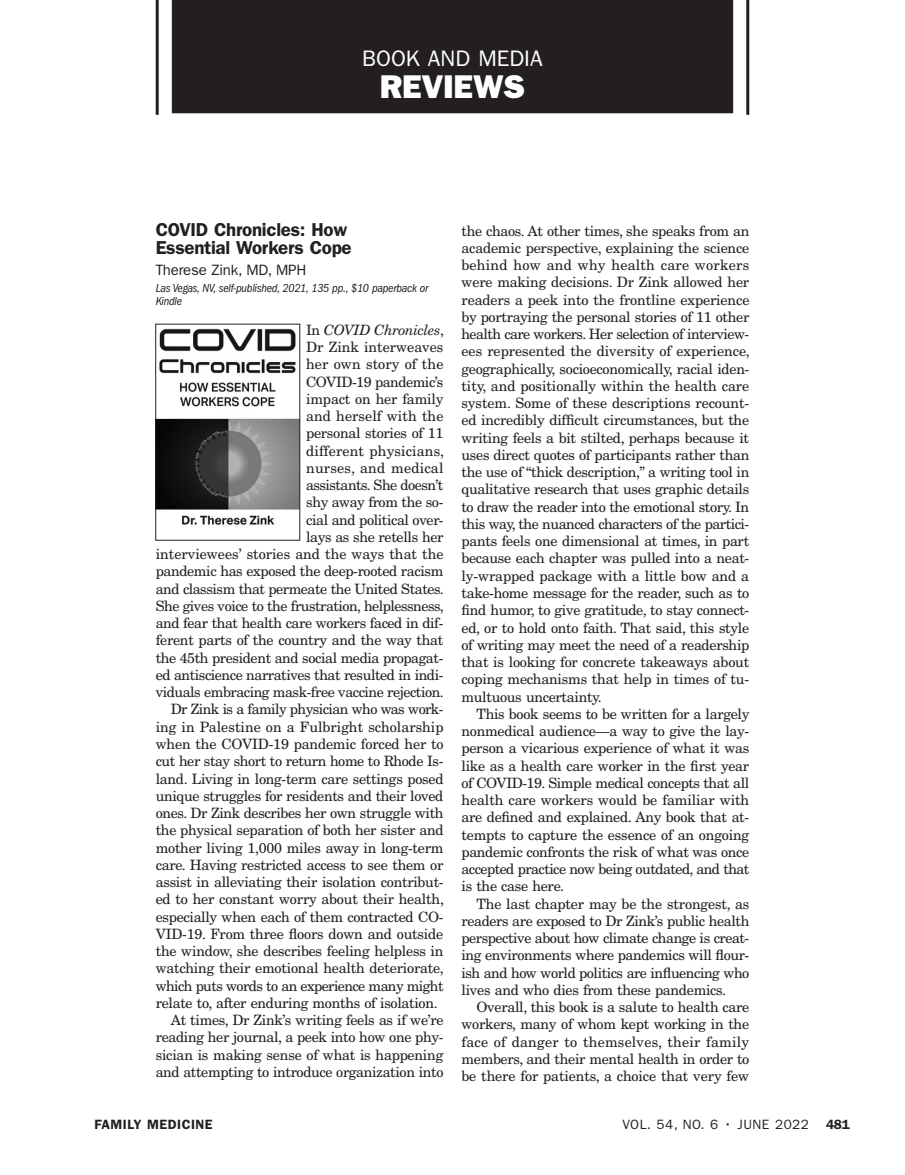
<style>
.page{position:relative;width:905px;height:1175px;background:#fff}
.page>*{position:absolute;margin:0;border:0;box-sizing:border-box;transform-origin:0 0}
.t1{font:33px "ITC Franklin Gothic Std Hvy";letter-spacing:-.005em;color:#fff}
.t2{font:22.5px "ITC Franklin Gothic Std";color:#fff}
.Reviews_Title{font:600 18.75px/18.8px "ITC Franklin Gothic Std";letter-spacing:-.015em;color:#231f20}
.Reviews_Author_of{font:15px "ITC Franklin Gothic Std";letter-spacing:-.015em;color:#231f20}
.Body_Text{font:14.25px/17.2px "New Century Schlbk LT Std";letter-spacing:-.02em;color:#231f20;text-align:justify}
.Body_Text_No_Inden{font:14.25px/17.2px "New Century Schlbk LT Std";letter-spacing:-.03em;color:#231f20;text-align:right}
.t3{font:13.5px "ITC Franklin Gothic Std";letter-spacing:.035em;color:#231f20}
.t4{font:600 13.5px "ITC Franklin Gothic Std";letter-spacing:.035em;color:#231f20}
.Reviews_Pub_Info{font:italic condensed 12px/13.5px "ITC Franklin Gothic Std";letter-spacing:-.02em;color:#231f20}
.s1{font-style:italic}
</style>
<div class="page">
<div style="left:172px;top:0;width:561px;height:113px;background:#231f20"></div>
<hr style="left:746px;top:0;width:3px;height:115px;background:#231f20">
<hr style="left:156px;top:0;width:3px;height:115px;background:#231f20">
<img style="left:157px;top:328px;width:141px;height:197px">
<div style="left:155px;top:324px;width:145px;height:216px;border:1px solid #231f20"></div>
<h2 class="t2" style="left:362px;top:45px;width:182px">BOOK AND MEDIA</h2>
<h1 class="t1" style="left:380px;top:67px;width:147px">REVIEWS</h1>
<p class="Reviews_Title" style="left:156px;top:220px;width:197px">COVID Chronicles: How<br>Essential Workers Cope</p>
<p class="Reviews_Author_of" style="left:156px;top:262px;width:152px">Therese Zink, MD, MPH</p>
<p class="Reviews_Pub_Info" style="left:156px;top:281px;width:274px">Las Vegas, NV, self-published, 2021, 135 pp., $10 paperback or<br>Kindle</p>
<p class="Body_Text_No_Inden" style="left:156px;top:321px;width:290px">In <span class="s1">COVID Chronicles</span>,<br>Dr Zink interweaves<br>her own story of the<br>COVID-19 pandemic’s<br>impact on her family<br>and herself with the<br>personal stories of 11<br>different physicians,<br>nurses, and medical<br>assistants. She doesn’t<br>shy away from the so-<br>cial and political over-<br>lays as she retells her<br>interviewees’ stories and the ways that the pandemic has exposed the deep-rooted racism and classism that permeate the United States.<br>She gives voice to the frustration, helplessness, and fear that health care workers faced in dif&shy;ferent parts of the country and the way that the 45th president and social media propagat&shy;ed antiscience narratives that resulted in indi&shy;viduals embracing mask-free vaccine rejection.</p>
<p class="Body_Text" style="left:156px;top:700px;width:290px;text-indent:15px">Dr Zink is a family physician who was work&shy;ing in Palestine on a Fulbright scholarship when the COVID-19 pandemic forced her to cut her stay short to return home to Rhode Is&shy;land. Living in long-term care settings posed unique struggles for residents and their loved ones. Dr Zink describes her own struggle with the physical separation of both her sister and mother living 1,000 miles away in long-term care. Having restricted access to see them or assist in alleviating their isolation contribut&shy;ed to her constant worry about their health, especially when each of them contracted CO-VID-19. From three floors down and outside the window, she describes feeling helpless in watching their emotional health deteriorate, which puts words to an experience many might relate to, after enduring months of isolation.</p>
<p class="Body_Text" style="left:156px;top:1011px;width:289px;text-indent:15px">At times, Dr Zink’s writing feels as if we’re reading her journal, a peek into how one phy&shy;sician is making sense of what is happening and attempting to introduce organization into</p>
<p class="Body_Text" style="left:461px;top:222px;width:290px">the chaos. At other times, she speaks from an academic perspective, explaining the science behind how and why health care workers were making decisions. Dr Zink allowed her readers a peek into the frontline experience by portraying the personal stories of 11 other health care workers. Her selection of interview&shy;ees represented the diversity of experience, geographically, socioeconomically, racial iden&shy;tity, and positionally within the health care system. Some of these descriptions recount&shy;ed incredibly difficult circumstances, but the writing feels a bit stilted, perhaps because it uses direct quotes of participants rather than the use of “thick description,” a writing tool in qualitative research that uses graphic details to draw the reader into the emotional story. In this way, the nuanced characters of the partici&shy;pants feels one dimensional at times, in part because each chapter was pulled into a neat&shy;ly-wrapped package with a little bow and a take-home message for the reader, such as to find humor, to give gratitude, to stay connect&shy;ed, or to hold onto faith. That said, this style of writing may meet the need of a readership that is looking for concrete takeaways about coping mechanisms that help in times of tu&shy;multuous uncertainty.</p>
<p class="Body_Text" style="left:461px;top:705px;width:289px;text-indent:15px">This book seems to be written for a largely nonmedical audience—a way to give the lay&shy;person a vicarious experience of what it was like as a health care worker in the first year of COVID-19. Simple medical concepts that all health care workers would be familiar with are defined and explained. Any book that at&shy;tempts to capture the essence of an ongoing pandemic confronts the risk of what was once accepted practice now being outdated, and that is the case here.</p>
<p class="Body_Text" style="left:461px;top:895px;width:289px;text-indent:15px">The last chapter may be the strongest, as readers are exposed to Dr Zink’s public health perspective about how climate change is creat&shy;ing environments where pandemics will flour&shy;ish and how world politics are influencing who lives and who dies from these pandemics.</p>
<p class="Body_Text" style="left:461px;top:998px;width:289px;text-indent:15px">Overall, this book is a salute to health care workers, many of whom kept working in the face of danger to themselves, their family members, and their mental health in order to be there for patients, a choice that very few</p>
<p class="t4" style="left:94px;top:1116px;width:120px">FAMILY MEDICINE</p>
<p class="t3" style="left:622px;top:1116px;width:188px">VOL. 54, NO. 6 • JUNE 2022</p>
<p class="t4" style="left:826px;top:1116px;width:25px">481</p>
</div>
